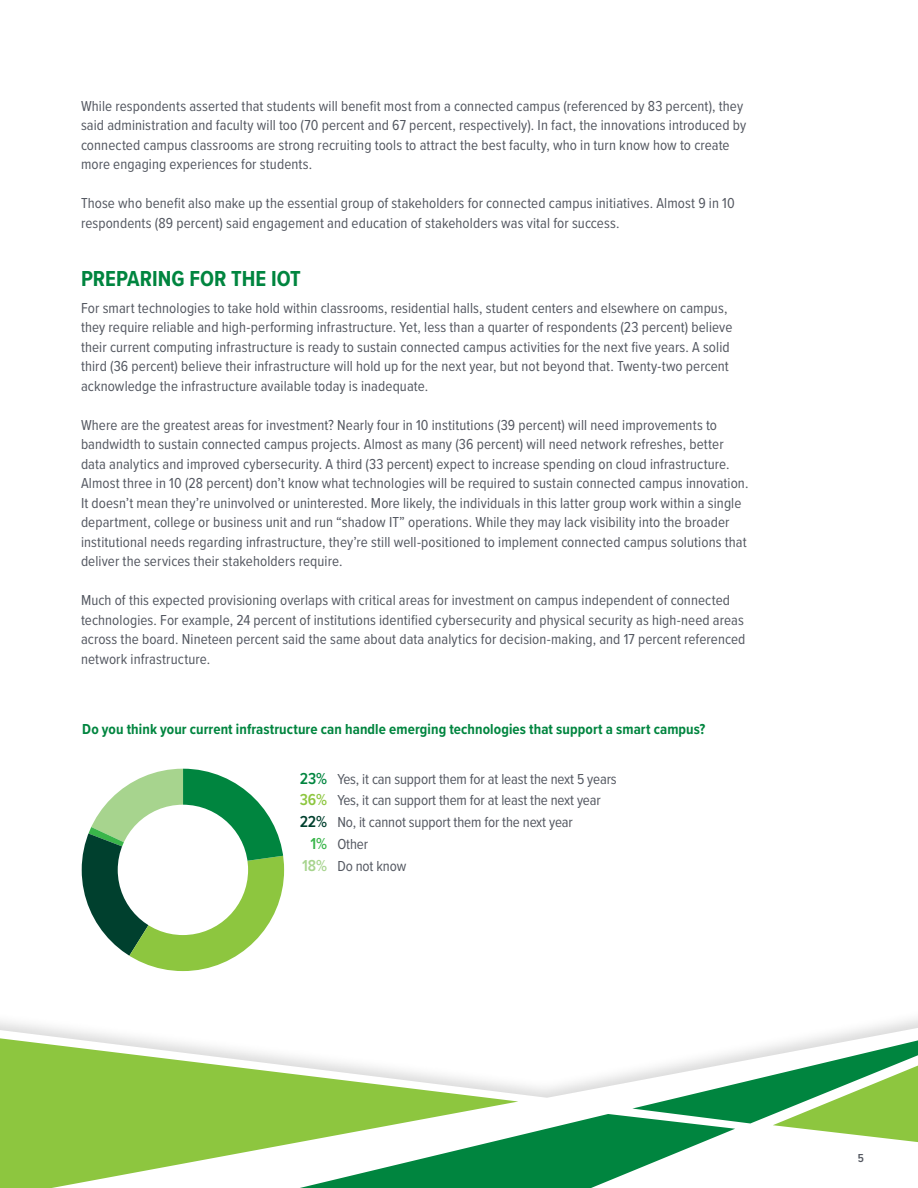
<style>
.page{position:relative;width:918px;height:1188px;background:#fff}
.page>*{position:absolute;margin:0;border:0;box-sizing:border-box;transform-origin:0 0}
.t1{font:700 22.5px "Proxima Nova Cond";color:#00853f}
.t2{font:15px/19.5px "Proxima Nova Cond";letter-spacing:.005em;color:#545861}
.t3{font:700 15px "Proxima Nova Cond";letter-spacing:.005em;color:#00853f}
.t4{font:600 12px "Proxima Nova Cond";color:#545861}
.s1{font-weight:600;font-size:16.5px;color:#00853f}
.s2{font-weight:600;font-size:16.5px;color:#8dc63f}
.s3{font-weight:600;font-size:16.5px;color:#00402e}
.s4{font-weight:600;font-size:16.5px;color:#39b54a}
.s5{font-weight:600;font-size:16.5px;color:#a7d48e}
</style>
<div class="page">
<svg style="left:518px;top:1114px;width:180px;height:74px;fill:#00853f"></svg>
<svg style="left:0;top:1099px;width:518px;height:89px;fill:#8dc63f"></svg>
<svg style="left:632px;top:1099px;width:286px;height:45px"></svg>
<div style="left:0;top:843px;width:918px;height:256px;background:#000;opacity:.15"></div>
<div style="left:0;top:827px;width:918px;height:132px;background:#fff"></div>
<svg style="left:64px;top:768px;width:238px;height:221px"></svg>
<p class="t2" style="left:81px;top:95px;width:667px">While respondents asserted that students will benefit most from a connected campus (referenced by 83 percent), they said administration and faculty will too (70 percent and 67 percent, respectively). In fact, the innovations introduced by connected campus classrooms are strong recruiting tools to attract the best faculty, who in turn know how to create more engaging experiences for students.</p>
<p class="t2" style="left:81px;top:193px;width:655px">Those who benefit also make up the essential group of stakeholders for connected campus initiatives. Almost 9 in 10 respondents (89 percent) said engagement and education of stakeholders was vital for success.</p>
<h1 class="t1" style="left:81px;top:262px;width:221px">PREPARING FOR THE IOT</h1>
<p class="t2" style="left:81px;top:297px;width:653px">For smart technologies to take hold within classrooms, residential halls, student centers and elsewhere on campus, they require reliable and high-performing infrastructure. Yet, less than a quarter of respondents (23 percent) believe their current computing infrastructure is ready to sustain connected campus activities for the next five years. A solid third (36 percent) believe their infrastructure will hold up for the next year, but not beyond that. Twenty-two percent acknowledge the infrastructure available today is inadequate.</p>
<p class="t2" style="left:81px;top:414px;width:669px">Where are the greatest areas for investment? Nearly four in 10 institutions (39 percent) will need improvements to bandwidth to sustain connected campus projects. Almost as many (36 percent) will need network refreshes, better data analytics and improved cybersecurity. A third (33 percent) expect to increase spending on cloud infrastructure.<br>Almost three in 10 (28 percent) don’t know what technologies will be required to sustain connected campus innovation.<br>It doesn’t mean they’re uninvolved or uninterested. More likely, the individuals in this latter group work within a single department, college or business unit and run “shadow IT” operations. While they may lack visibility into the broader institutional needs regarding infrastructure, they’re still well-positioned to implement connected campus solutions that deliver the services their stakeholders require.</p>
<p class="t2" style="left:81px;top:590px;width:666px">Much of this expected provisioning overlaps with critical areas for investment on campus independent of connected technologies. For example, 24 percent of institutions identified cybersecurity and physical security as high-need areas across the board. Nineteen percent said the same about data analytics for decision-making, and 17 percent referenced network infrastructure.</p>
<p class="t3" style="left:82px;top:718px;width:625px">Do you think your current infrastructure can handle emerging technologies that support a smart campus?</p>
<p class="t2" style="left:300px;top:768px;width:318px"><span class="s1">23%</span> Yes, it can support them for at least the next 5 years</p>
<p class="t2" style="left:300px;top:790px;width:302px"><span class="s2">36%</span> Yes, it can support them for at least the next year</p>
<p class="t2" style="left:300px;top:812px;width:275px"><span class="s3">22%</span> No, it cannot support them for the next year</p>
<p class="t2" style="left:310px;top:833px;width:59px"><span class="s4">1%</span> Other</p>
<p class="t2" style="left:302px;top:855px;width:106px"><span class="s5">18%</span> Do not know</p>
<p class="t4" style="left:858px;top:1149px;width:8px">5</p>
</div>
